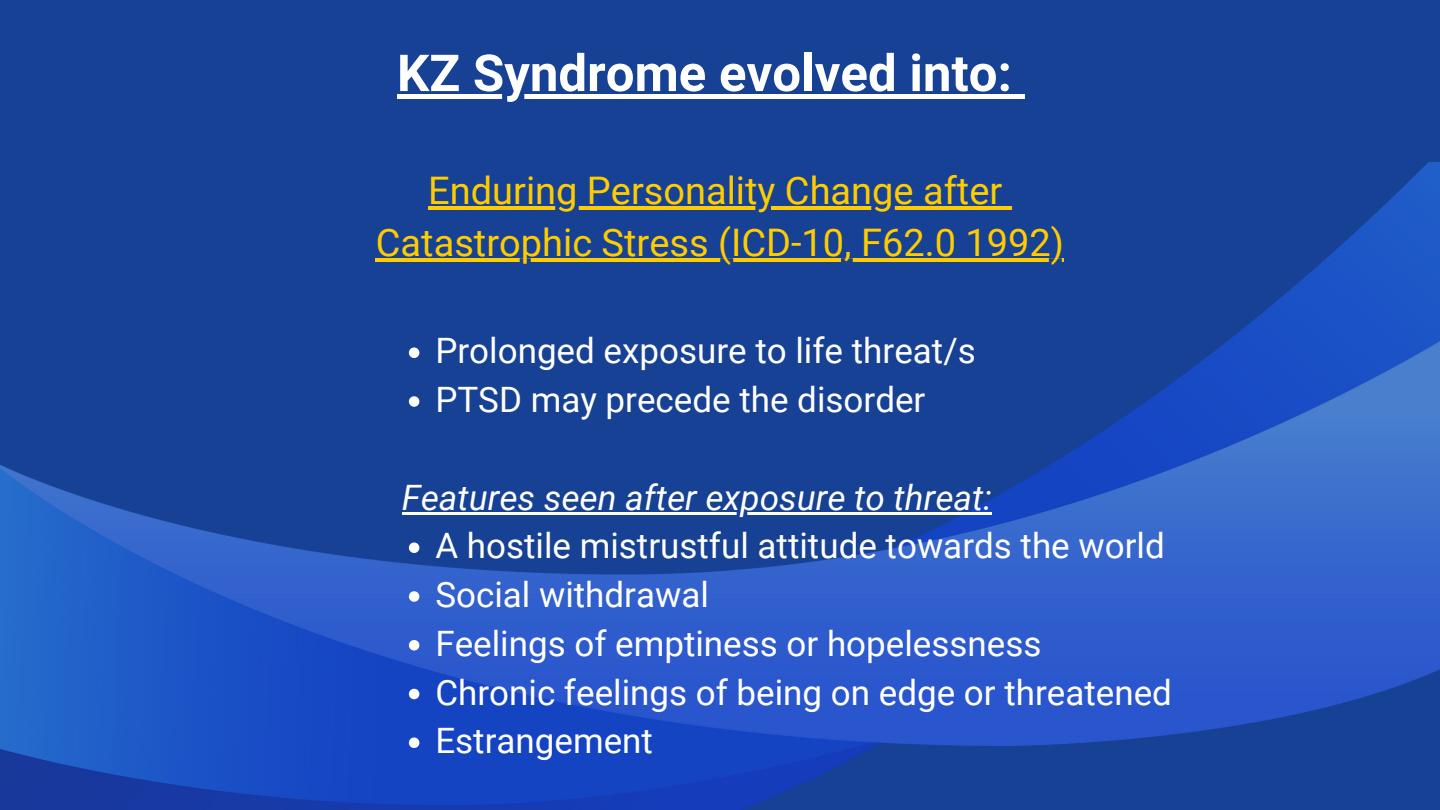
<style>
.page{position:relative;width:1440px;height:810px;background:#164194}
.page>*{position:absolute;margin:0;border:0;box-sizing:border-box;transform-origin:0 0}
.t1{font:700 51px "Roboto";color:#fff}
.t2{font:38px "Roboto";color:#fc0}
.t3{font:35px "Roboto";color:#fff}
.t4{font:italic 35px "Roboto";color:#fff}
</style>
<div class="page">
<img style="left:0;top:162px;width:1440px;height:648px">
<div style="left:397px;top:94px;width:615px;height:5px;background:#fff"></div>
<div style="left:1012px;top:94px;width:13px;height:5px;background:#fff"></div>
<hr style="left:428px;top:206px;width:574px;height:4px;background:#fc0">
<hr style="left:1002px;top:206px;width:10px;height:4px;background:#fc0">
<hr style="left:376px;top:259px;width:688px;height:3px;background:#fc0">
<svg style="left:409px;top:348px;width:10px;height:10px"></svg>
<svg style="left:409px;top:396px;width:10px;height:11px"></svg>
<svg style="left:409px;top:543px;width:10px;height:10px"></svg>
<svg style="left:409px;top:591px;width:10px;height:11px"></svg>
<svg style="left:409px;top:640px;width:10px;height:11px"></svg>
<svg style="left:409px;top:689px;width:10px;height:10px"></svg>
<svg style="left:409px;top:738px;width:10px;height:10px"></svg>
<hr style="left:402px;top:512px;width:590px;height:3px;background:#fff">
<p class="t1" style="left:397px;top:44px;width:616px">KZ Syndrome evolved into:</p>
<p class="t2" style="left:428px;top:169px;width:576px">Enduring Personality Change after</p>
<p class="t2" style="left:376px;top:221px;width:690px">Catastrophic Stress (ICD-10, F62.0 1992)</p>
<p class="t3" style="left:435px;top:331px;width:542px">Prolonged exposure to life threat/s</p>
<p class="t3" style="left:435px;top:380px;width:492px">PTSD may precede the disorder</p>
<p class="t4" style="left:402px;top:477px;width:591px">Features seen after exposure to threat:</p>
<p class="t3" style="left:435px;top:526px;width:731px">A hostile mistrustful attitude towards the world</p>
<p class="t3" style="left:435px;top:575px;width:275px">Social withdrawal</p>
<p class="t3" style="left:435px;top:623px;width:608px">Feelings of emptiness or hopelessness</p>
<p class="t3" style="left:435px;top:672px;width:738px">Chronic feelings of being on edge or threatened</p>
<p class="t3" style="left:435px;top:721px;width:219px">Estrangement</p>
</div>
